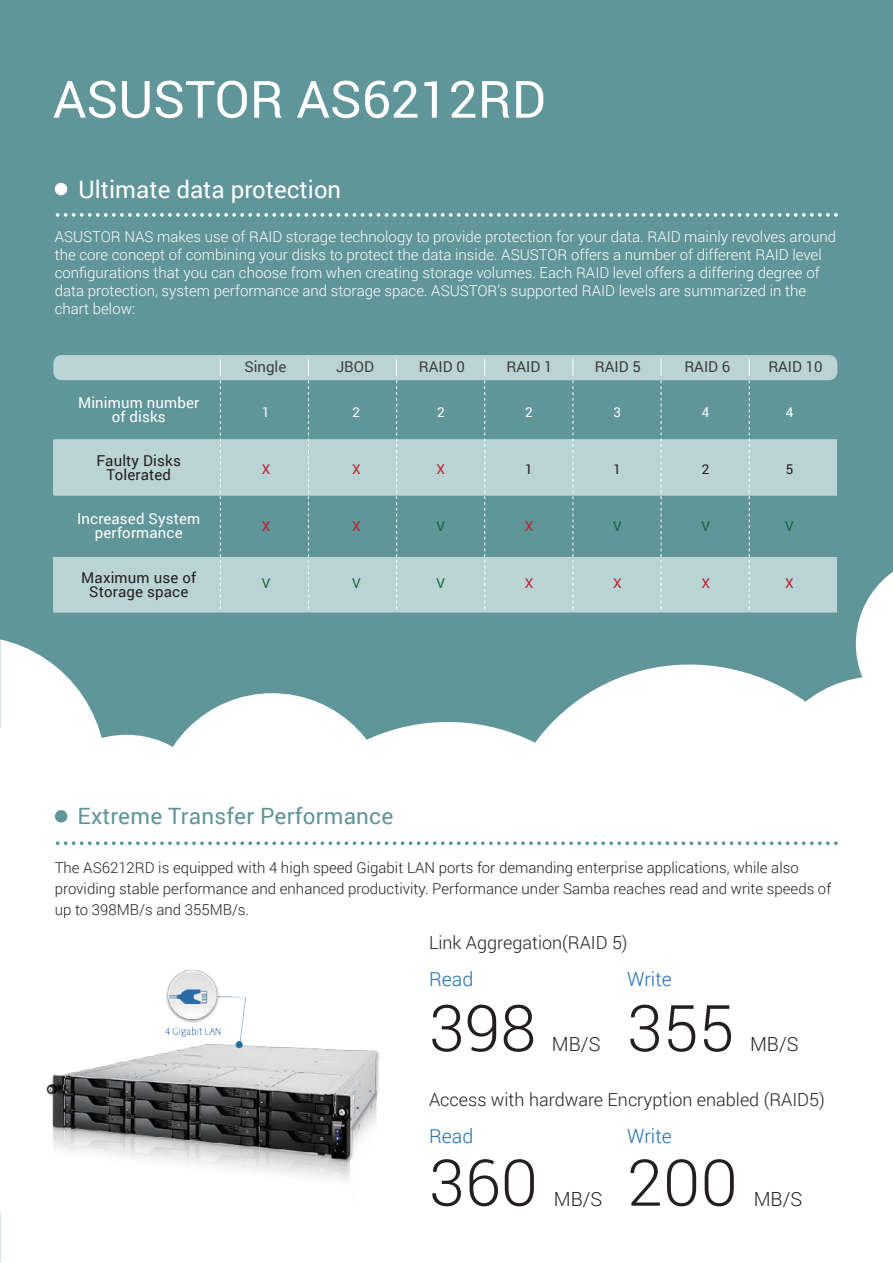
<style>
.page{position:relative;width:893px;height:1263px;background:#609599}
.page>*{position:absolute;margin:0;border:0;box-sizing:border-box;transform-origin:0 0}
.t1{font:300 64.5px "Roboto";color:#231f20}
.t2{font:51.45px "Roboto";color:#fff}
.t3{font:24px "Roboto";color:#fff}
.t4{font:22.5px "Roboto";letter-spacing:.01em;color:#609599}
.t5{font:300 19.5px "Roboto";color:#1d6cb6}
.t6{font:300 19.5px "Roboto";color:#231f20}
.t7{font:300 18px "Roboto";color:#231f20}
.t8{font:300 15px/18px "Roboto";color:#fff}
.t9{font:300 15px/21px "Roboto";color:#231f20}
.t10{font:15px/14.2px "Roboto";letter-spacing:.01em;color:#fff;text-align:center}
.t11{font:15px/14.2px "Roboto";letter-spacing:.01em;color:#231f20;text-align:center}
.t12{font:15px "Roboto";color:#3e3e3f}
.t13{font:13.5px "Roboto";color:#be1d2c}
.t14{font:13.5px "Roboto";color:#0c6638}
.t15{font:13.5px "Roboto";color:#fefefc}
.t16{font:13.5px "Roboto";color:#231f20}
.t17{font:13.5px "Roboto";color:#fff}
</style>
<div class="page">
<div style="left:0;top:868px;width:893px;height:395px;background:#fff"></div>
<svg style="left:56px;top:213px;width:782px;height:4px"></svg>
<div style="left:55px;top:183px;width:12px;height:12px;background:#fff;border-radius:50%"></div>
<div style="left:53px;top:355px;width:784px;height:25px;background:#bad4d5;border-radius:8px"></div>
<svg style="left:0;top:359px;width:893px;height:509px"></svg>
<img style="left:46px;top:970px;width:334px;height:211px">
<h2 class="t2" style="left:53px;top:63px;width:494px">ASUSTOR AS6212RD</h2>
<h3 class="t3" style="left:79px;top:172px;width:264px">Ultimate data protection</h3>
<p class="t8" style="left:55px;top:227px;width:783px">ASUSTOR NAS makes use of RAID storage technology to provide protection for your data. RAID mainly revolves around the core concept of combining your disks to protect the data inside. ASUSTOR offers a number of different RAID level configurations that you can choose from when creating storage volumes. Each RAID level offers a differing degree of data protection, system performance and storage space. ASUSTOR’s supported RAID levels are summarized in the chart below:</p>
<p class="t10" style="left:78px;top:395px;width:123px">Minimum number of disks</p>
<p class="t11" style="left:97px;top:453px;width:86px">Faulty Disks<br>Tolerated</p>
<p class="t10" style="left:77px;top:511px;width:125px">Increased System performance</p>
<p class="t11" style="left:81px;top:569px;width:116px">Maximum use of<br>Storage space</p>
<p class="t12" style="left:244px;top:356px;width:43px">Single</p>
<p class="t17" style="left:262px;top:403px;width:9px">1</p>
<p class="t13" style="left:262px;top:460px;width:10px">X</p>
<p class="t13" style="left:262px;top:516px;width:10px">X</p>
<p class="t14" style="left:262px;top:573px;width:10px">V</p>
<p class="t12" style="left:336px;top:356px;width:39px">JBOD</p>
<p class="t17" style="left:353px;top:403px;width:9px">2</p>
<p class="t12" style="left:419px;top:356px;width:47px">RAID 0</p>
<p class="t15" style="left:437px;top:403px;width:9px">2</p>
<p class="t12" style="left:507px;top:356px;width:47px">RAID 1</p>
<p class="t15" style="left:525px;top:403px;width:9px">2</p>
<p class="t12" style="left:595px;top:356px;width:47px">RAID 5</p>
<p class="t15" style="left:614px;top:403px;width:9px">3</p>
<p class="t12" style="left:684px;top:356px;width:47px">RAID 6</p>
<p class="t15" style="left:702px;top:403px;width:9px">4</p>
<p class="t12" style="left:768px;top:356px;width:56px">RAID 10</p>
<p class="t15" style="left:786px;top:403px;width:9px">4</p>
<p class="t13" style="left:352px;top:460px;width:10px">X</p>
<p class="t13" style="left:437px;top:460px;width:10px">X</p>
<p class="t16" style="left:525px;top:460px;width:9px">1</p>
<p class="t16" style="left:614px;top:460px;width:9px">1</p>
<p class="t16" style="left:702px;top:460px;width:9px">2</p>
<p class="t16" style="left:786px;top:460px;width:9px">5</p>
<p class="t13" style="left:352px;top:516px;width:10px">X</p>
<p class="t14" style="left:437px;top:516px;width:10px">V</p>
<p class="t13" style="left:525px;top:516px;width:10px">X</p>
<p class="t14" style="left:613px;top:516px;width:10px">V</p>
<p class="t14" style="left:701px;top:516px;width:10px">V</p>
<p class="t14" style="left:785px;top:516px;width:10px">V</p>
<p class="t14" style="left:352px;top:573px;width:10px">V</p>
<p class="t14" style="left:437px;top:573px;width:10px">V</p>
<p class="t13" style="left:525px;top:573px;width:10px">X</p>
<p class="t13" style="left:613px;top:573px;width:10px">X</p>
<p class="t13" style="left:701px;top:573px;width:10px">X</p>
<p class="t13" style="left:785px;top:573px;width:10px">X</p>
<h3 class="t4" style="left:78px;top:800px;width:317px">Extreme Transfer Performance</h3>
<p class="t9" style="left:55px;top:857px;width:778px">The AS6212RD is equipped with 4 high speed Gigabit LAN ports for demanding enterprise applications, while also providing stable performance and enhanced productivity. Performance under Samba reaches read and write speeds of up to 398MB/s and 355MB/s.</p>
<p class="t7" style="left:429px;top:930px;width:200px">Link Aggregation(RAID 5)</p>
<h3 class="t5" style="left:429px;top:965px;width:46px">Read</h3>
<h1 class="t1" style="left:429px;top:983px;width:109px">398</h1>
<h3 class="t5" style="left:627px;top:965px;width:46px">Write</h3>
<h1 class="t1" style="left:627px;top:983px;width:109px">355</h1>
<h3 class="t6" style="left:552px;top:1031px;width:50px">MB/S</h3>
<h3 class="t6" style="left:750px;top:1031px;width:50px">MB/S</h3>
<p class="t7" style="left:429px;top:1087px;width:397px">Access with hardware Encryption enabled (RAID5)</p>
<h3 class="t5" style="left:429px;top:1122px;width:46px">Read</h3>
<h1 class="t1" style="left:429px;top:1138px;width:111px">360</h1>
<h3 class="t6" style="left:554px;top:1185px;width:50px">MB/S</h3>
<h3 class="t5" style="left:627px;top:1122px;width:46px">Write</h3>
<h1 class="t1" style="left:627px;top:1138px;width:112px">200</h1>
<h3 class="t6" style="left:754px;top:1185px;width:50px">MB/S</h3>
</div>
